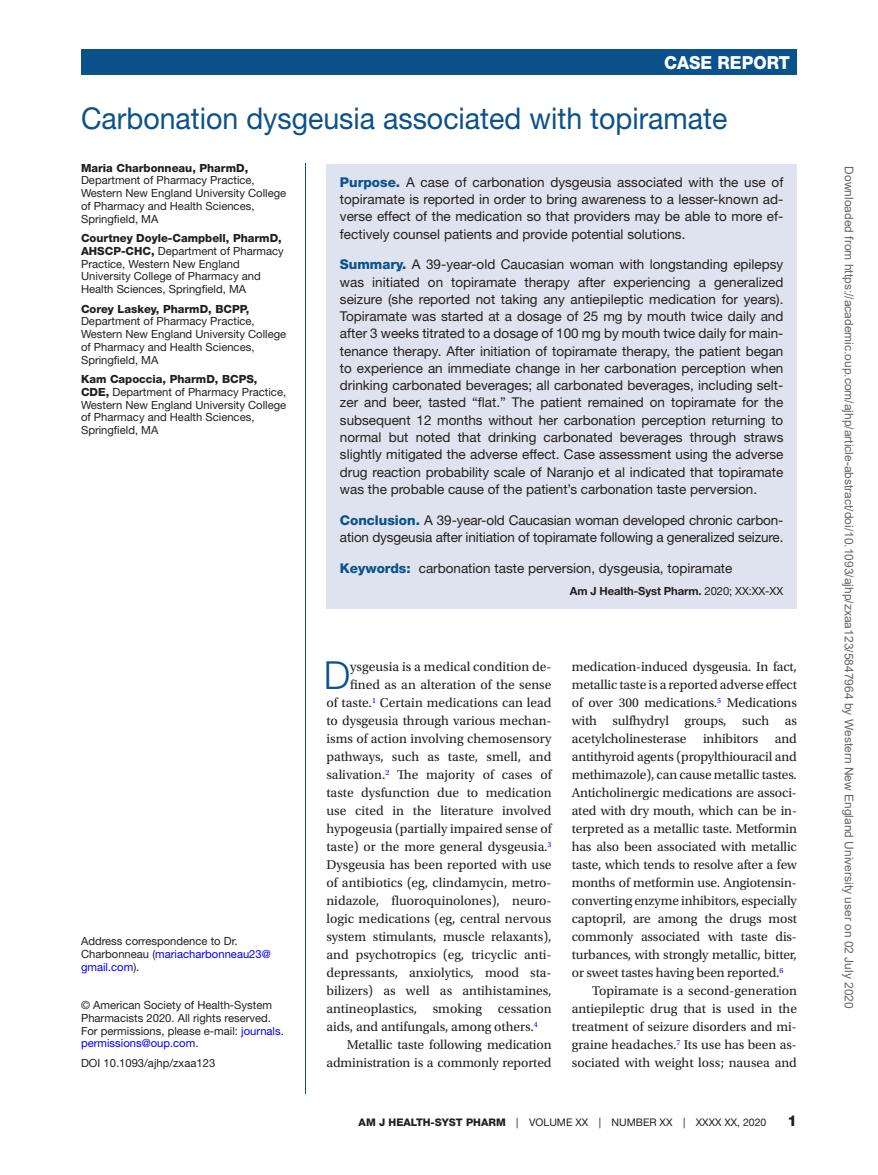
<style>
.page{position:relative;width:878px;height:1175px;background:#fff}
.page>*{position:absolute;margin:0;border:0;box-sizing:border-box;transform-origin:0 0}
.t1{font:300 38.7px "Helvetica Neue LT Std";color:#0b518b}
.t2{font:30px "Helvetica Neue LT Std";color:#0b518b;scale:.95 1}
.t3{font:800 18px "Helvetica Neue LT Std";color:#fff;scale:.95 1}
.t4{font:800 15px "Helvetica Neue LT Std";color:#231f20}
.t5{font:13.5px/18px "Utopia Std";color:#231f20;text-align:justify}
.t6{font:13.5px/17.2px "Helvetica Neue LT Std";color:#231f20;text-align:justify}
.t7{font:12px "Arial";color:#666}
.t8{font:11.25px/12.8px "Helvetica Neue LT Std";color:#231f20}
.t9{font:800 11.25px "Helvetica Neue LT Std";color:#231f20}
.t10{font:700 11.25px "Helvetica Neue LT Std";letter-spacing:-.01em;color:#231f20}
.t11{font:10.5px "Helvetica Neue LT Std";color:#231f20}
.s1{font-weight:800}
.s2{color:#00f}
.s3{font-weight:800;color:#0b518b}
.s4{font-weight:400}
</style>
<div class="page">
<div style="left:81px;top:50px;width:715px;height:25px;background:#0b518b"></div>
<hr style="left:305px;top:108px;width:1px;height:986px;background:#0b518b">
<div style="left:326px;top:164px;width:470px;height:93px;background:#dee3ef"></div>
<div style="left:326px;top:246px;width:470px;height:266px;background:#dee3ef"></div>
<div style="left:326px;top:501px;width:470px;height:59px;background:#dee3ef"></div>
<div style="left:326px;top:549px;width:470px;height:42px;background:#dee3ef"></div>
<div style="left:326px;top:566px;width:470px;height:42px;background:#dee3ef"></div>
<div style="left:81px;top:108px;width:715px;height:54px;background:#fff"></div>
<h3 class="t3" style="left:664px;top:52px;width:134px">CASE REPORT</h3>
<h2 class="t2" style="left:81px;top:101px;width:682px">Carbonation dysgeusia associated with topiramate</h2>
<p class="t9" style="left:81px;top:161px;width:169px">Maria Charbonneau, PharmD,</p>
<p class="t8" style="left:81px;top:174px;width:207px">Department of Pharmacy Practice,<br>Western New England University College of Pharmacy and Health Sciences,<br>Springfield, MA</p>
<p class="t8" style="left:81px;top:231px;width:204px"><span class="s1">Courtney Doyle-Campbell, PharmD, AHSCP-CHC,</span> Department of Pharmacy Practice, Western New England University College of Pharmacy and Health Sciences, Springfield, MA</p>
<p class="t9" style="left:81px;top:302px;width:170px">Corey Laskey, PharmD, BCPP,</p>
<p class="t8" style="left:81px;top:315px;width:207px">Department of Pharmacy Practice,<br>Western New England University College of Pharmacy and Health Sciences,<br>Springfield, MA</p>
<p class="t8" style="left:81px;top:372px;width:207px"><span class="s1">Kam Capoccia, PharmD, BCPS,<br>CDE,</span> Department of Pharmacy Practice,<br>Western New England University College of Pharmacy and Health Sciences,<br>Springfield, MA</p>
<p class="t8" style="left:81px;top:934px;width:191px">Address correspondence to Dr.<br>Charbonneau (<span class="s2">mariacharbonneau23@ gmail.com</span>).</p>
<p class="t8" style="left:81px;top:998px;width:204px">© American Society of Health-System Pharmacists 2020. All rights reserved.<br>For permissions, please e-mail: <span class="s2">journals. permissions@oup.com</span>.</p>
<p class="t8" style="left:81px;top:1056px;width:136px">DOI 10.1093/ajhp/zxaa123</p>
<p class="t6" style="left:340px;top:173px;width:445px"><span class="s3">Purpose.</span> A case of carbonation dysgeusia associated with the use of topiramate is reported in order to bring awareness to a lesser-known ad&shy;verse effect of the medication so that providers may be able to more ef&shy;fectively counsel patients and provide potential solutions.</p>
<p class="t6" style="left:340px;top:256px;width:445px"><span class="s3">Summary.</span> A 39-year-old Caucasian woman with longstanding epilepsy was initiated on topiramate therapy after experiencing a generalized seizure (she reported not taking any antiepileptic medication for years).<br>Topiramate was started at a dosage of 25 mg by mouth twice daily and after 3 weeks titrated to a dosage of 100 mg by mouth twice daily for main&shy;tenance therapy. After initiation of topiramate therapy, the patient began to experience an immediate change in her carbonation perception when drinking carbonated beverages; all carbonated beverages, including selt&shy;zer and beer, tasted “flat.” The patient remained on topiramate for the subsequent 12 months without her carbonation perception returning to normal but noted that drinking carbonated beverages through straws slightly mitigated the adverse effect. Case assessment using the adverse drug reaction probability scale of Naranjo et al indicated that topiramate was the probable cause of the patient’s carbonation taste perversion.</p>
<p class="t6" style="left:340px;top:511px;width:445px"><span class="s3">Conclusion.</span> A 39-year-old Caucasian woman developed chronic carbon&shy;ation dysgeusia after initiation of topiramate following a generalized seizure.</p>
<p class="t6" style="left:340px;top:559px;width:394px"><span class="s3">Keywords:</span> carbonation taste perversion, dysgeusia, topiramate</p>
<p class="t10" style="left:569px;top:583px;width:215px">Am J Health-Syst Pharm. <span class="s4">2020; XX:XX-XX</span></p>
<h1 class="t1" style="left:324px;top:652px;width:28px">D</h1>
<p class="t5" style="left:350px;top:658px;width:203px">ysgeusia is a medical condition de-</p>
<p class="t5" style="left:350px;top:676px;width:203px">fined as an alteration of the sense</p>
<p class="t5" style="left:326px;top:694px;width:226px">of taste.<sup>1</sup> Certain medications can lead</p>
<p class="t5" style="left:326px;top:712px;width:227px">to dysgeusia through various mechan-</p>
<p class="t5" style="left:326px;top:730px;width:226px">isms of action involving chemosensory</p>
<p class="t5" style="left:326px;top:748px;width:226px">pathways, such as taste, smell, and</p>
<p class="t5" style="left:326px;top:766px;width:227px">salivation.<sup>2</sup> The majority of cases of</p>
<p class="t5" style="left:326px;top:784px;width:227px">taste dysfunction due to medication</p>
<p class="t5" style="left:326px;top:802px;width:227px">use cited in the literature involved</p>
<p class="t5" style="left:326px;top:820px;width:226px">hypogeusia (partially impaired sense of</p>
<p class="t5" style="left:326px;top:838px;width:226px">taste) or the more general dysgeusia.<sup>3</sup></p>
<p class="t5" style="left:326px;top:856px;width:227px">Dysgeusia has been reported with use</p>
<p class="t5" style="left:326px;top:874px;width:226px">of antibiotics (eg, clindamycin, metro-</p>
<p class="t5" style="left:326px;top:892px;width:226px">nidazole, fluoroquinolones), neuro-</p>
<p class="t5" style="left:326px;top:910px;width:226px">logic medications (eg, central nervous</p>
<p class="t5" style="left:326px;top:928px;width:227px">system stimulants, muscle relaxants),</p>
<p class="t5" style="left:326px;top:946px;width:227px">and psychotropics (eg, tricyclic anti-</p>
<p class="t5" style="left:326px;top:964px;width:227px">depressants, anxiolytics, mood sta-</p>
<p class="t5" style="left:326px;top:982px;width:227px">bilizers) as well as antihistamines,</p>
<p class="t5" style="left:326px;top:1000px;width:227px">antineoplastics, smoking cessation</p>
<p class="t5" style="left:326px;top:1018px;width:213px">aids, and antifungals, among others.<sup>4</sup></p>
<p class="t5" style="left:346px;top:1036px;width:206px">Metallic taste following medication</p>
<p class="t5" style="left:326px;top:1054px;width:226px">administration is a commonly reported</p>
<p class="t5" style="left:571px;top:658px;width:227px">medication-induced dysgeusia. In fact, metallic taste is a reported adverse effect of over 300 medications.<sup>5</sup> Medications with sulfhydryl groups, such as acetylcholinesterase inhibitors and antithyroid agents (propylthiouracil and methimazole), can cause metallic tastes.<br>Anticholinergic medications are associ&shy;ated with dry mouth, which can be in&shy;terpreted as a metallic taste. Metformin has also been associated with metallic taste, which tends to resolve after a few months of metformin use. Angiotensin&shy;converting enzyme inhibitors, especially captopril, are among the drugs most commonly associated with taste dis&shy;turbances, with strongly metallic, bitter, or sweet tastes having been reported.<sup>6</sup></p>
<p class="t5" style="left:571px;top:982px;width:227px;text-indent:20px">Topiramate is a second-generation antiepileptic drug that is used in the treatment of seizure disorders and mi&shy;graine headaches.<sup>7</sup> Its use has been as&shy;sociated with weight loss; nausea and</p>
<p class="t11" style="left:358px;top:1116px;width:409px"><span class="s1">AM J HEALTH-SYST PHARM</span> | VOLUME XX | NUMBER XX | XXXX XX, 2020</p>
<p class="t4" style="left:787px;top:1112px;width:11px">1</p>
<p class="t7" style="left:853px;top:166px;width:843px;rotate:90deg">Downloaded from https://academic.oup.com/ajhp/article-abstract/doi/10.1093/ajhp/zxaa123/5847964 by Western New England University user on 02 July 2020</p>
</div>
